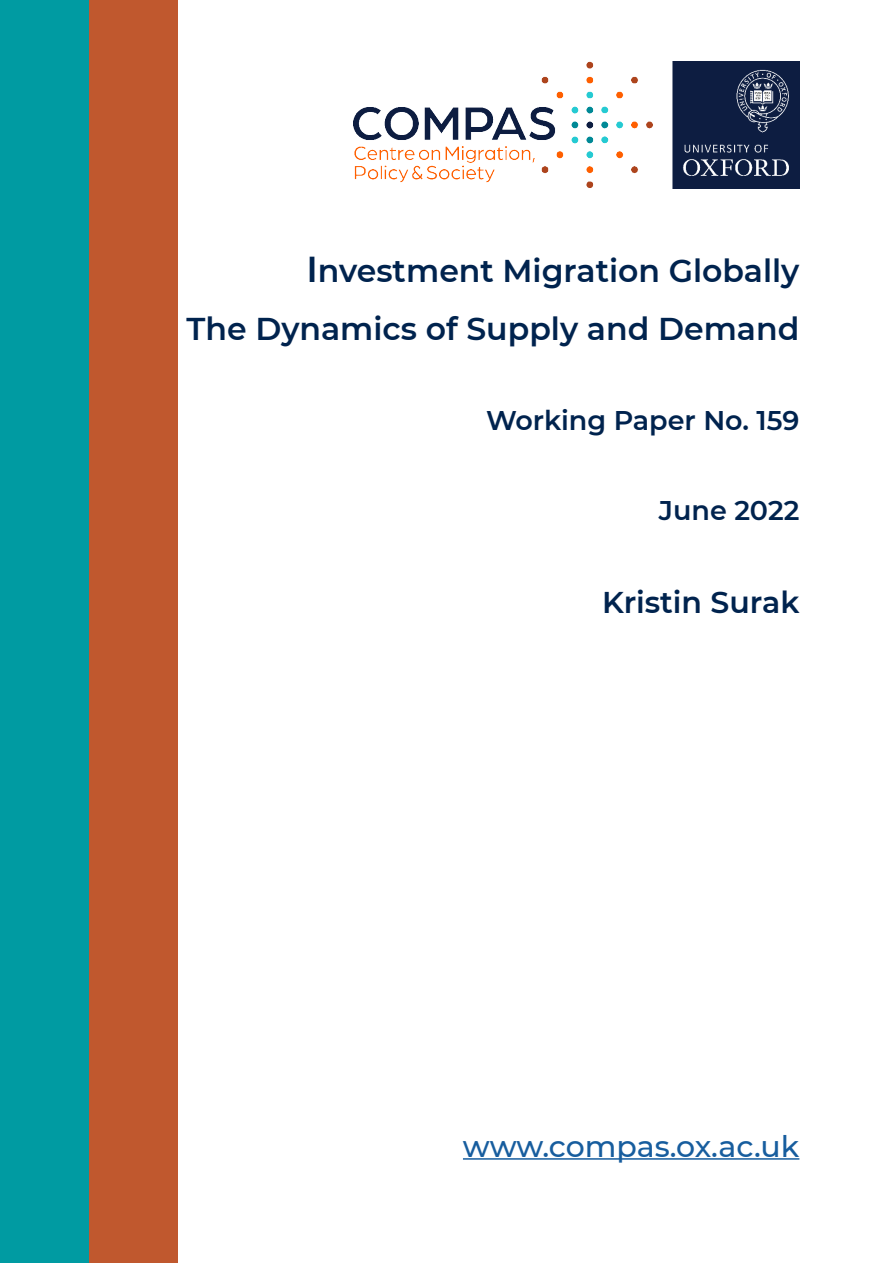
<style>
.page{position:relative;width:893px;height:1263px;background:#fff}
.page>*{position:absolute;margin:0;border:0;box-sizing:border-box;transform-origin:0 0}
.block_quote_author{font:600 31.5px "Montserrat";color:#00234e}
.block_quote_author-2{font:500 30px "Montserrat";letter-spacing:-.005em;color:#175d9e}
.block_quote_author-3{font:600 30px "Montserrat";color:#00234e}
.block_quote_author-4{font:600 27px "Montserrat";color:#00234e}
.s1{font-size:36px}
</style>
<div class="page">
<div style="left:0;top:0;width:89px;height:1263px;background:#009ba2"></div>
<div style="left:89px;top:0;width:89px;height:1263px;background:#c0582e"></div>
<img style="left:353px;top:61px;width:446px;height:128px">
<hr style="left:463px;top:1158px;width:336px;height:2px;background:#175d9e">
<p class="block_quote_author" style="left:306px;top:249px;width:495px"><span class="s1">I</span>nvestment Migration Globally</p>
<p class="block_quote_author" style="left:186px;top:306px;width:614px">The Dynamics of Supply and Demand</p>
<p class="block_quote_author-4" style="left:486px;top:401px;width:315px">Working Paper No. 159</p>
<p class="block_quote_author-4" style="left:659px;top:491px;width:142px">June 2022</p>
<p class="block_quote_author-3" style="left:602px;top:581px;width:199px">Kristin Surak</p>
<p class="block_quote_author-2" style="left:463px;top:1125px;width:338px">www.compas.ox.ac.uk</p>
</div>
